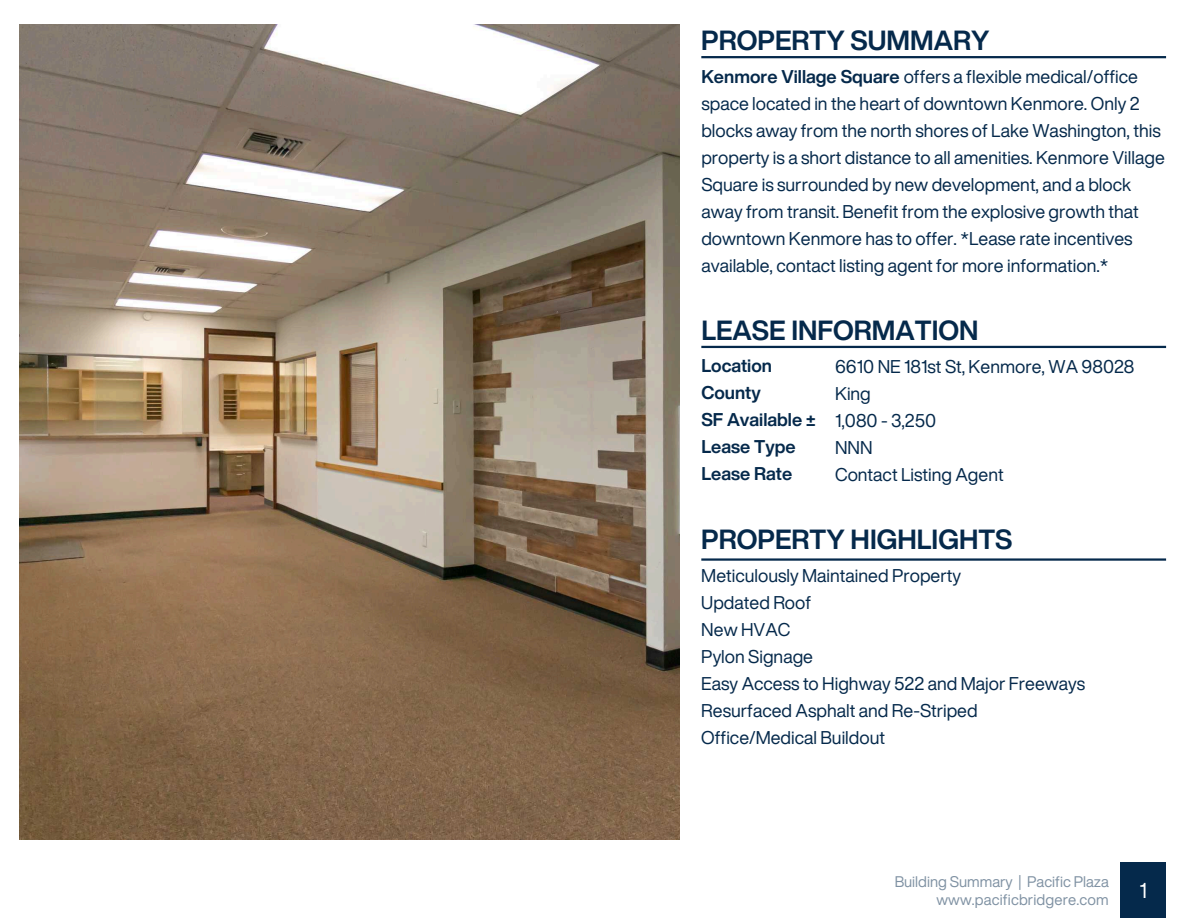
<style>
.page{position:relative;width:1188px;height:918px;background:#fff}
.page>*{position:absolute;margin:0;border:0;box-sizing:border-box;transform-origin:0 0}
.t1{font:700 27px "Helvetica Now Display";color:#05294b}
.t2{font:21px "Helvetica Now Display";color:#fff}
.t3{font:18px/27px "Helvetica Now Display";color:#05294b}
.t4{font:700 18px/27px "Helvetica Now Display";color:#05294b}
.t5{font:15px/18px "Helvetica Now Display";color:#05294b;text-align:right}
.s1{font-weight:700}
</style>
<div class="page">
<img style="left:19px;top:25px;width:660px;height:814px">
<hr style="left:701px;top:346px;width:465px;height:2px;background:#05294b">
<hr style="left:701px;top:558px;width:465px;height:3px;background:#05294b">
<hr style="left:701px;top:56px;width:465px;height:2px;background:#05294b">
<div style="left:1120px;top:863px;width:46px;height:55px;background:#05294b"></div>
<h3 class="t1" style="left:701px;top:20px;width:290px">PROPERTY SUMMARY</h3>
<p class="t3" style="left:701px;top:63px;width:465px"><span class="s1">Kenmore Village Square</span> offers a flexible medical/office space located in the heart of downtown Kenmore. Only 2 blocks away from the north shores of Lake Washington, this property is a short distance to all amenities. Kenmore Village Square is surrounded by new development, and a block away from transit. Benefit from the explosive growth that downtown Kenmore has to offer. *Lease rate incentives available, contact listing agent for more information.*</p>
<h1 class="t1" style="left:701px;top:310px;width:279px">LEASE INFORMATION</h1>
<h3 class="t4" style="left:701px;top:352px;width:116px">Location<br>County<br>SF Available ±<br>Lease Type<br>Lease Rate</h3>
<h1 class="t3" style="left:835px;top:353px;width:301px">6610 NE 181st St, Kenmore, WA 98028<br>King<br>1,080 - 3,250<br>NNN<br>Contact Listing Agent</h1>
<h2 class="t1" style="left:701px;top:519px;width:313px">PROPERTY HIGHLIGHTS</h2>
<h3 class="t3" style="left:701px;top:562px;width:386px">Meticulously Maintained Property<br>Updated Roof<br>New HVAC<br>Pylon Signage<br>Easy Access to Highway 522 and Major Freeways<br>Resurfaced Asphalt and Re-Striped</h3>
<h1 class="t3" style="left:701px;top:724px;width:185px">Office/Medical Buildout</h1>
<p class="t5" style="left:895px;top:872px;width:216px">Building Summary | Pacific Plaza www.pacificbridgere.com</p>
<p class="t2" style="left:1139px;top:875px;width:9px">1</p>
</div>
